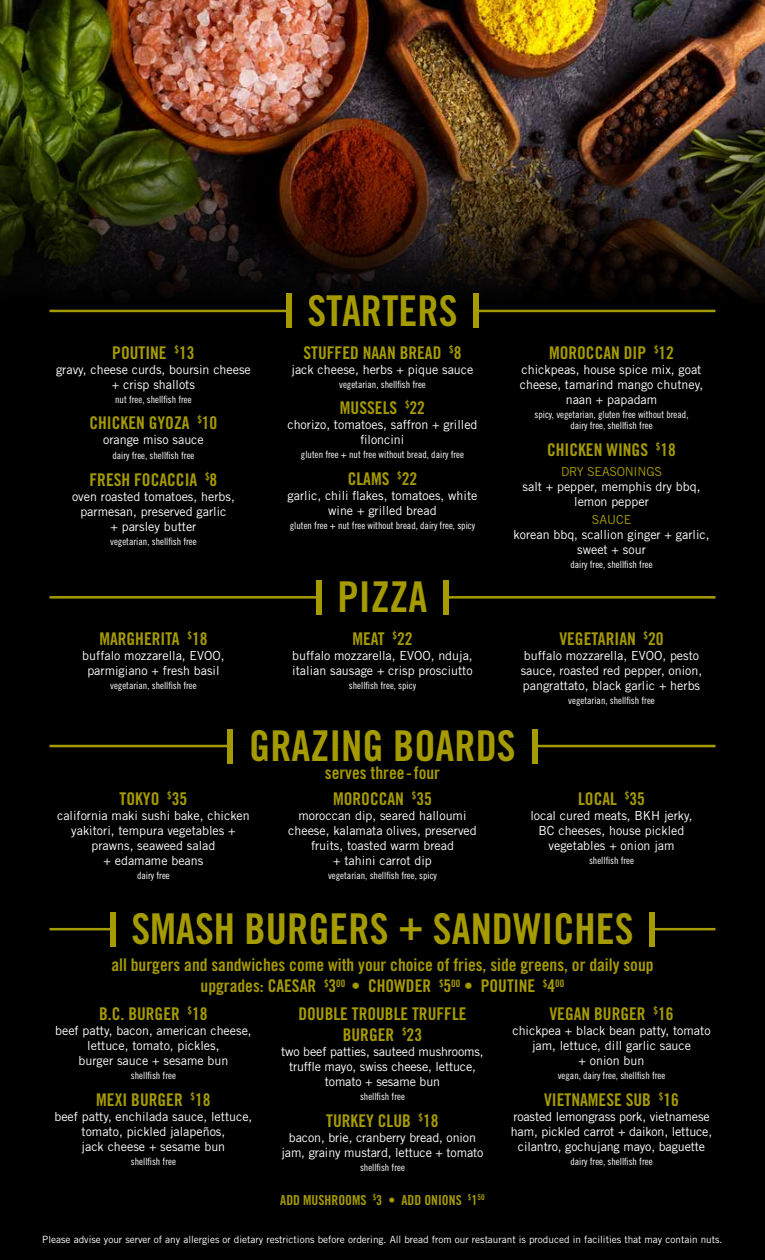
<style>
.page{position:relative;width:765px;height:1260px;background:#000}
.page>*{position:absolute;margin:0;border:0;box-sizing:border-box;transform-origin:0 0}
.t1{font:42.5px "Trade Gothic Bold Cond Twenty";color:#a59a00}
.t2{font:17.5px/21px "Trade Gothic Bold Cond Twenty";color:#a59a00;text-align:center}
.t3{font:13.75px "Trade Gothic Bold Cond Twenty";color:#a59a00}
.t4{font:12.5px/15px "Trade Gothic";color:#fff;text-align:center}
.t5{font:12.5px "Trade Gothic";letter-spacing:-.02em;color:#a59a00}
.t6{font:10px/11.2px "Trade Gothic Cond Eighteen";color:#fff;text-align:center}
.t7{font:10px "Trade Gothic";color:#fff}
.s1{font-size:46.75px}
</style>
<div class="page">
<img style="left:0;top:0;width:765px;height:298px">
<hr style="left:50px;top:310px;width:666px;height:2px;background:#a59a00">
<hr style="left:287px;top:309px;width:191px;height:4px;background:#000">
<hr style="left:50px;top:596px;width:666px;height:3px;background:#a59a00">
<hr style="left:318px;top:595px;width:129px;height:4px;background:#000">
<hr style="left:50px;top:928px;width:666px;height:2px;background:#a59a00">
<hr style="left:113px;top:927px;width:539px;height:4px;background:#000">
<hr style="left:50px;top:745px;width:666px;height:2px;background:#a59a00">
<hr style="left:231px;top:744px;width:303px;height:4px;background:#000">
<h2 class="t2" style="left:112px;top:342px;width:84px">POUTINE <sup>$</sup>13</h2>
<p class="t4" style="left:56px;top:362px;width:196px">gravy, cheese curds, boursin cheese + crisp shallots</p>
<p class="t6" style="left:115px;top:393px;width:78px">nut free, shellfish free</p>
<h2 class="t2" style="left:89px;top:412px;width:129px">CHICKEN GYOZA <sup>$</sup>10</h2>
<p class="t4" style="left:103px;top:432px;width:102px">orange miso sauce</p>
<p class="t6" style="left:112px;top:450px;width:84px">dairy free, shellfish free</p>
<h2 class="t2" style="left:89px;top:469px;width:129px">FRESH FOCACCIA <sup>$</sup>8</h2>
<p class="t4" style="left:72px;top:489px;width:164px">oven roasted tomatoes, herbs, parmesan, preserved garlic<br>+ parsley butter</p>
<p class="t6" style="left:110px;top:536px;width:88px">vegetarian, shellfish free</p>
<h2 class="t2" style="left:99px;top:628px;width:110px">MARGHERITA <sup>$</sup>18</h2>
<p class="t4" style="left:82px;top:648px;width:144px">buffalo mozzarella, EVOO, parmigiano + fresh basil</p>
<p class="t6" style="left:110px;top:680px;width:88px">vegetarian, shellfish free</p>
<h1 class="t1" style="left:282px;top:285px;width:203px"><span class="s1">|</span> STARTERS <span class="s1">|</span></h1>
<h2 class="t2" style="left:303px;top:342px;width:160px">STUFFED NAAN BREAD <sup>$</sup>8</h2>
<p class="t4" style="left:292px;top:362px;width:183px">jack cheese, herbs + pique sauce</p>
<p class="t6" style="left:339px;top:378px;width:88px">vegetarian, shellfish free</p>
<h2 class="t2" style="left:340px;top:397px;width:87px">MUSSELS <sup>$</sup>22</h2>
<p class="t4" style="left:287px;top:417px;width:192px">chorizo, tomatoes, saffron + grilled filoncini</p>
<p class="t6" style="left:301px;top:449px;width:165px">gluten free + nut free without bread, dairy free</p>
<h2 class="t2" style="left:348px;top:468px;width:71px">CLAMS <sup>$</sup>22</h2>
<p class="t4" style="left:288px;top:488px;width:191px">garlic, chili flakes, tomatoes, white wine + grilled bread</p>
<p class="t6" style="left:290px;top:520px;width:187px">gluten free + nut free without bread, dairy free, spicy</p>
<h1 class="t1" style="left:312px;top:571px;width:142px"><span class="s1">|</span> PIZZA <span class="s1">|</span></h1>
<h2 class="t2" style="left:352px;top:628px;width:62px">MEAT <sup>$</sup>22</h2>
<p class="t4" style="left:292px;top:648px;width:182px;text-align:left">buffalo mozzarella, EVOO, nduja, italian sausage + crisp prosciutto</p>
<p class="t6" style="left:349px;top:680px;width:69px">shellfish free, spicy</p>
<h2 class="t2" style="left:549px;top:342px;width:127px">MOROCCAN DIP <sup>$</sup>12</h2>
<p class="t4" style="left:520px;top:362px;width:185px">chickpeas, house spice mix, goat cheese, tamarind mango chutney, naan + papadam</p>
<p class="t6" style="left:535px;top:408px;width:156px">spicy, vegetarian, gluten free without bread, dairy free, shellfish free</p>
<h2 class="t2" style="left:547px;top:439px;width:130px">CHICKEN WINGS <sup>$</sup>18</h2>
<p class="t5" style="left:561px;top:464px;width:103px">DRY SEASONINGS</p>
<p class="t4" style="left:523px;top:479px;width:179px">salt + pepper, memphis dry bbq, lemon pepper</p>
<p class="t5" style="left:592px;top:512px;width:41px">SAUCE</p>
<p class="t4" style="left:514px;top:527px;width:198px">korean bbq, scallion ginger + garlic, sweet + sour</p>
<p class="t6" style="left:570px;top:558px;width:84px">dairy free, shellfish free</p>
<h2 class="t2" style="left:559px;top:628px;width:106px">VEGETARIAN <sup>$</sup>20</h2>
<p class="t4" style="left:521px;top:648px;width:183px;text-align:left">buffalo mozzarella, EVOO, pesto sauce, roasted red pepper, onion, pangrattato, black garlic + herbs</p>
<p class="t6" style="left:568px;top:695px;width:88px">vegetarian, shellfish free</p>
<h1 class="t1" style="left:224px;top:720px;width:319px"><span class="s1">|</span> GRAZING BOARDS <span class="s1">|</span></h1>
<h2 class="t2" style="left:325px;top:762px;width:117px">serves three-four</h2>
<h2 class="t2" style="left:120px;top:788px;width:69px">TOKYO <sup>$</sup>35</h2>
<p class="t4" style="left:57px;top:808px;width:194px">california maki sushi bake, chicken yakitori, tempura vegetables + prawns, seaweed salad<br>+ edamame beans</p>
<p class="t6" style="left:137px;top:870px;width:34px">dairy free</p>
<h2 class="t2" style="left:333px;top:788px;width:100px">MOROCCAN <sup>$</sup>35</h2>
<p class="t4" style="left:288px;top:808px;width:190px">moroccan dip, seared halloumi cheese, kalamata olives, preserved fruits, toasted warm bread<br>+ tahini carrot dip</p>
<p class="t6" style="left:328px;top:870px;width:110px">vegetarian, shellfish free, spicy</p>
<h2 class="t2" style="left:578px;top:788px;width:68px">LOCAL <sup>$</sup>35</h2>
<p class="t4" style="left:530px;top:808px;width:164px">local cured meats, BKH jerky,<br>BC cheeses, house pickled vegetables + onion jam</p>
<p class="t6" style="left:589px;top:855px;width:46px">shellfish free</p>
<h1 class="t1" style="left:106px;top:903px;width:555px"><span class="s1">|</span> SMASH BURGERS + SANDWICHES <span class="s1">|</span></h1>
<h2 class="t2" style="left:111px;top:955px;width:544px">all burgers and sandwiches come with your choice of fries, side greens, or daily soup upgrades: CAESAR <sup>$</sup>3<sup>00</sup> • CHOWDER <sup>$</sup>5<sup>00</sup> • POUTINE <sup>$</sup>4<sup>00</sup></h2>
<h2 class="t2" style="left:99px;top:1003px;width:110px">B.C. BURGER <sup>$</sup>18</h2>
<p class="t4" style="left:55px;top:1023px;width:198px">beef patty, bacon, american cheese, lettuce, tomato, pickles,<br>burger sauce + sesame bun</p>
<p class="t6" style="left:131px;top:1070px;width:46px">shellfish free</p>
<h2 class="t2" style="left:96px;top:1089px;width:116px">MEXI BURGER <sup>$</sup>18</h2>
<p class="t4" style="left:54px;top:1109px;width:199px">beef patty, enchilada sauce, lettuce, tomato, pickled jalapeños,<br>jack cheese + sesame bun</p>
<p class="t6" style="left:131px;top:1156px;width:46px">shellfish free</p>
<h2 class="t2" style="left:298px;top:1003px;width:170px">DOUBLE TROUBLE TRUFFLE<br>BURGER <sup>$</sup>23</h2>
<p class="t4" style="left:281px;top:1044px;width:204px">two beef patties, sauteed mushrooms, truffle mayo, swiss cheese, lettuce, tomato + sesame bun</p>
<p class="t6" style="left:360px;top:1091px;width:46px">shellfish free</p>
<h2 class="t2" style="left:326px;top:1110px;width:114px">TURKEY CLUB <sup>$</sup>18</h2>
<p class="t4" style="left:282px;top:1130px;width:203px">bacon, brie, cranberry bread, onion jam, grainy mustard, lettuce + tomato</p>
<p class="t6" style="left:360px;top:1162px;width:46px">shellfish free</p>
<p class="t3" style="left:280px;top:1192px;width:206px">ADD MUSHROOMS <sup>$</sup>3 • ADD ONIONS <sup>$</sup>1<sup>50</sup></p>
<h2 class="t2" style="left:550px;top:1003px;width:126px">VEGAN BURGER <sup>$</sup>16</h2>
<p class="t4" style="left:512px;top:1023px;width:200px">chickpea + black bean patty, tomato jam, lettuce, dill garlic sauce<br>+ onion bun</p>
<p class="t6" style="left:558px;top:1070px;width:109px">vegan, dairy free, shellfish free</p>
<h2 class="t2" style="left:544px;top:1089px;width:136px">VIETNAMESE SUB <sup>$</sup>16</h2>
<p class="t4" style="left:511px;top:1109px;width:203px">roasted lemongrass pork, vietnamese ham, pickled carrot + daikon, lettuce, cilantro, gochujang mayo, baguette</p>
<p class="t6" style="left:570px;top:1156px;width:84px">dairy free, shellfish free</p>
<p class="t7" style="left:42px;top:1234px;width:682px">Please advise your server of any allergies or dietary restrictions before ordering. All bread from our restaurant is produced in facilities that may contain nuts.</p>
</div>
